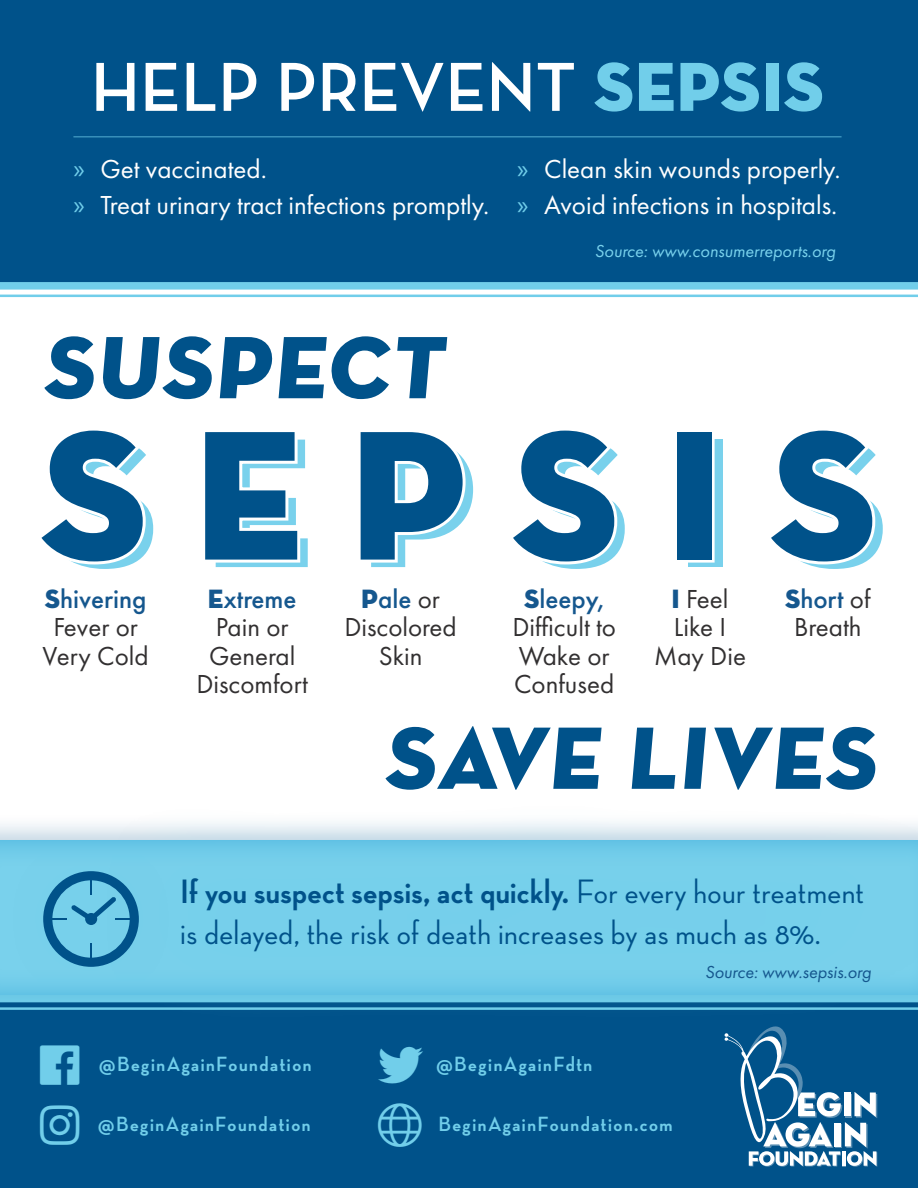
<style>
.page{position:relative;width:918px;height:1188px;background:#fff}
.page>*{position:absolute;margin:0;border:0;box-sizing:border-box;transform-origin:0 0}
.Step_Body{font:187.5px "Neutraface Display Titling";letter-spacing:.25em;color:#00528a}
.Step_Body-2{font:90px "Neutraface Display Titling";color:#00528a}
.t1{font:700 70.5px "Neutraface Display";letter-spacing:.01em;color:#fff}
.t2{font:500 34.5px/40.5px "Neutraface Display";letter-spacing:.01em;color:#00528a}
.Sepsis{font:27px/28.5px "Futura PT";color:#323031;text-align:center}
.t3{font:27px "Futura PT";color:#fff}
.Step_Body-3{font:27px/28.5px "Futura PT";color:#323031;text-align:center}
.t4{font:700 21px "Neutraface Display";letter-spacing:.075em;color:#71ceea}
.Step_Body-4{font:italic 18px "Futura PT";color:#79d1ec}
.Step_Body-5{font:italic 18px "Futura PT";color:#15578e}
.s1{font-family:"Neutraface Display Titling";font-weight:400;color:#71ceea}
.s2{font-family:"Myriad Pro";color:#71ceea}
.s3{font-family:"Neutraface Display Titling";color:#15578e}
.s4{font-weight:500;color:#15578e}
.s5{font-weight:700}
</style>
<div class="page">
<div style="left:0;top:0;width:918px;height:282px;background:#00528a"></div>
<div style="left:0;top:282px;width:918px;height:8px;background:#71ceea"></div>
<hr style="left:0;top:295px;width:918px;height:2px;background:#71ceea">
<hr style="left:73px;top:136px;width:769px;height:2px;background:#71ceea">
<div style="left:0;top:996px;width:918px;height:192px;background:#00528a"></div>
<hr style="left:0;top:1007px;width:918px;height:3px;background:#71ceea">
<svg style="left:724px;top:1028px;width:153px;height:139px"></svg>
<div style="left:102px;top:800px;width:816px;height:228px;background:#71ceea;opacity:.75"></div>
<div style="left:11px;top:839px;width:160px;height:160px;background:#71ceea"></div>
<svg style="left:43px;top:871px;width:96px;height:96px"></svg>
<p class="t1" style="left:91px;top:48px;width:734px">HELP PREVENT <span class="s1">SEPSIS</span></p>
<p class="t3" style="left:73px;top:153px;width:195px"><span class="s2">»</span> Get vaccinated.</p>
<p class="t3" style="left:73px;top:189px;width:417px"><span class="s2">»</span> Treat urinary tract infections promptly.</p>
<p class="Step_Body-2" style="left:43px;top:311px;width:412px">SUSPECT</p>
<p class="t3" style="left:517px;top:153px;width:325px"><span class="s2">»</span> Clean skin wounds properly.</p>
<p class="t3" style="left:517px;top:189px;width:322px"><span class="s2">»</span> Avoid infections in hospitals.</p>
<p class="Step_Body-4" style="left:595px;top:241px;width:242px">Source: www.consumerreports.org</p>
<p class="Step_Body" style="left:41px;top:378px;width:838px">SEPSIS</p>
<p class="Step_Body-3" style="left:43px;top:584px;width:108px"><span class="s3">S</span><span class="s4">hivering<br></span>Fever or<br>Very Cold</p>
<p class="Sepsis" style="left:196px;top:584px;width:113px"><span class="s3">E</span><span class="s4">xtreme<br></span>Pain or<br>General<br>Discomfort</p>
<p class="Sepsis" style="left:344px;top:584px;width:114px"><span class="s3">P</span><span class="s4">ale</span> or<br>Discolored<br>Skin</p>
<p class="Sepsis" style="left:512px;top:584px;width:105px"><span class="s3">S</span><span class="s4">leepy,<br></span>Difficult to<br>Wake or<br>Confused</p>
<p class="Sepsis" style="left:654px;top:584px;width:93px"><span class="s3">I</span> Feel<br>Like I<br>May Die</p>
<p class="Sepsis" style="left:785px;top:584px;width:87px"><span class="s3">S</span><span class="s4">hort</span> of<br>Breath</p>
<p class="Step_Body-2" style="left:384px;top:702px;width:503px">SAVE LIVES</p>
<p class="t2" style="left:180px;top:872px;width:685px"><span class="s5">If you suspect sepsis, act quickly.</span> For every hour treatment is delayed, the risk of death increases by as much as 8%.</p>
<p class="t4" style="left:99px;top:1052px;width:214px">@BeginAgainFoundation</p>
<p class="t4" style="left:98px;top:1112px;width:214px">@BeginAgainFoundation</p>
<p class="t4" style="left:436px;top:1052px;width:157px">@BeginAgainFdtn</p>
<p class="t4" style="left:438px;top:1112px;width:236px">BeginAgainFoundation.com</p>
<p class="Step_Body-5" style="left:705px;top:961px;width:168px">Source: www.sepsis.org</p>
</div>
